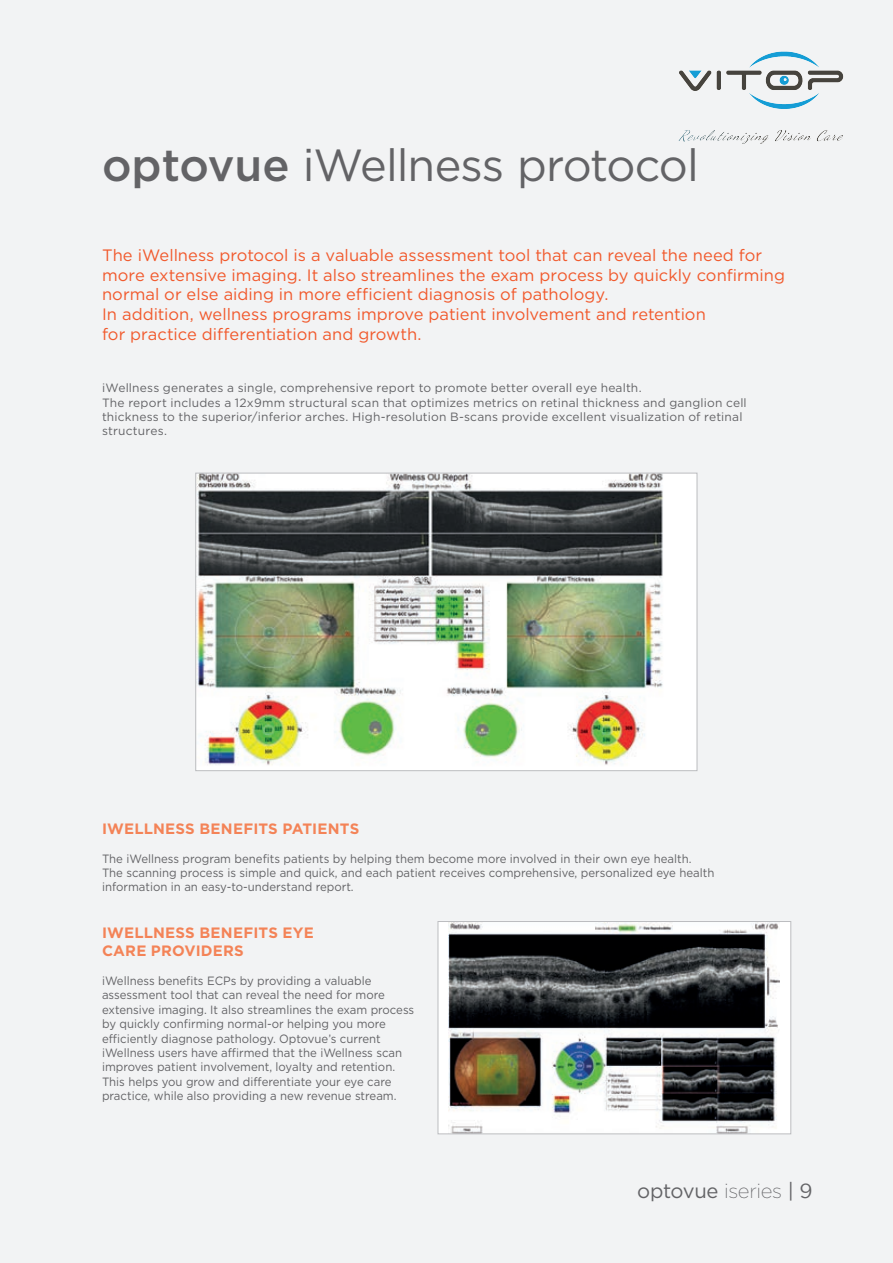
<style>
.page{position:relative;width:893px;height:1263px;background:#f2f3f4}
.page>*{position:absolute;margin:0;border:0;box-sizing:border-box;transform-origin:0 0}
.t1{font:45px "Gotham";letter-spacing:-.025em;color:#636366}
.t2{font:20.25px "Gotham";letter-spacing:-.02em;color:#636366}
.t3{font:16.5px/19.8px "Gotham";color:#f1592c}
.t4{font:700 15px/18px "Gotham";letter-spacing:.01em;color:#f48357}
.t5{font:12px/14.4px "Gotham";color:#636366;scale:.95 1}
.t6{font:12px/14.4px "Gotham";color:#636366}
.s1{font-weight:500}
.s2{font-family:"Gotham Ex";font-weight:300}
</style>
<div class="page">
<img style="left:195px;top:472px;width:503px;height:299px">
<div style="left:438px;top:921px;width:353px;height:213px;background:#fff"></div>
<img style="left:449px;top:923px;width:331px;height:209px">
<div style="left:438px;top:921px;width:353px;height:213px;border:1px solid #bcbdc0"></div>
<img style="left:678px;top:51px;width:166px;height:93px">
<h1 class="t1" style="left:102px;top:140px;width:598px"><span class="s1">optovue</span> iWellness protocol</h1>
<p class="t3" style="left:102px;top:245px;width:684px">The iWellness protocol is a valuable assessment tool that can reveal the need for more extensive imaging. It also streamlines the exam process by quickly confirming normal or else aiding in more efficient diagnosis of pathology.<br>In addition, wellness programs improve patient involvement and retention<br>for practice differentiation and growth.</p>
<p class="t6" style="left:102px;top:380px;width:646px">iWellness generates a single, comprehensive report to promote better overall eye health.<br>The report includes a 12x9mm structural scan that optimizes metrics on retinal thickness and ganglion cell thickness to the superior/inferior arches. High-resolution B-scans provide excellent visualization of retinal structures.</p>
<p class="t4" style="left:102px;top:819px;width:259px">IWELLNESS BENEFITS PATIENTS</p>
<p class="t5" style="left:102px;top:851px;width:646px">The iWellness program benefits patients by helping them become more involved in their own eye health.<br>The scanning process is simple and quick, and each patient receives comprehensive, personalized eye health information in an easy-to-understand report.</p>
<p class="t4" style="left:102px;top:923px;width:213px">IWELLNESS BENEFITS EYE<br>CARE PROVIDERS</p>
<p class="t5" style="left:102px;top:973px;width:330px">iWellness benefits ECPs by providing a valuable assessment tool that can reveal the need for more extensive imaging. It also streamlines the exam process by quickly confirming normal-or helping you more efficiently diagnose pathology. Optovue’s current iWellness users have affirmed that the iWellness scan improves patient involvement, loyalty and retention.<br>This helps you grow and differentiate your eye care practice, while also providing a new revenue stream.</p>
<h2 class="t2" style="left:637px;top:1179px;width:158px">optovue <span class="s2">iseries</span> |</h2>
</div>
